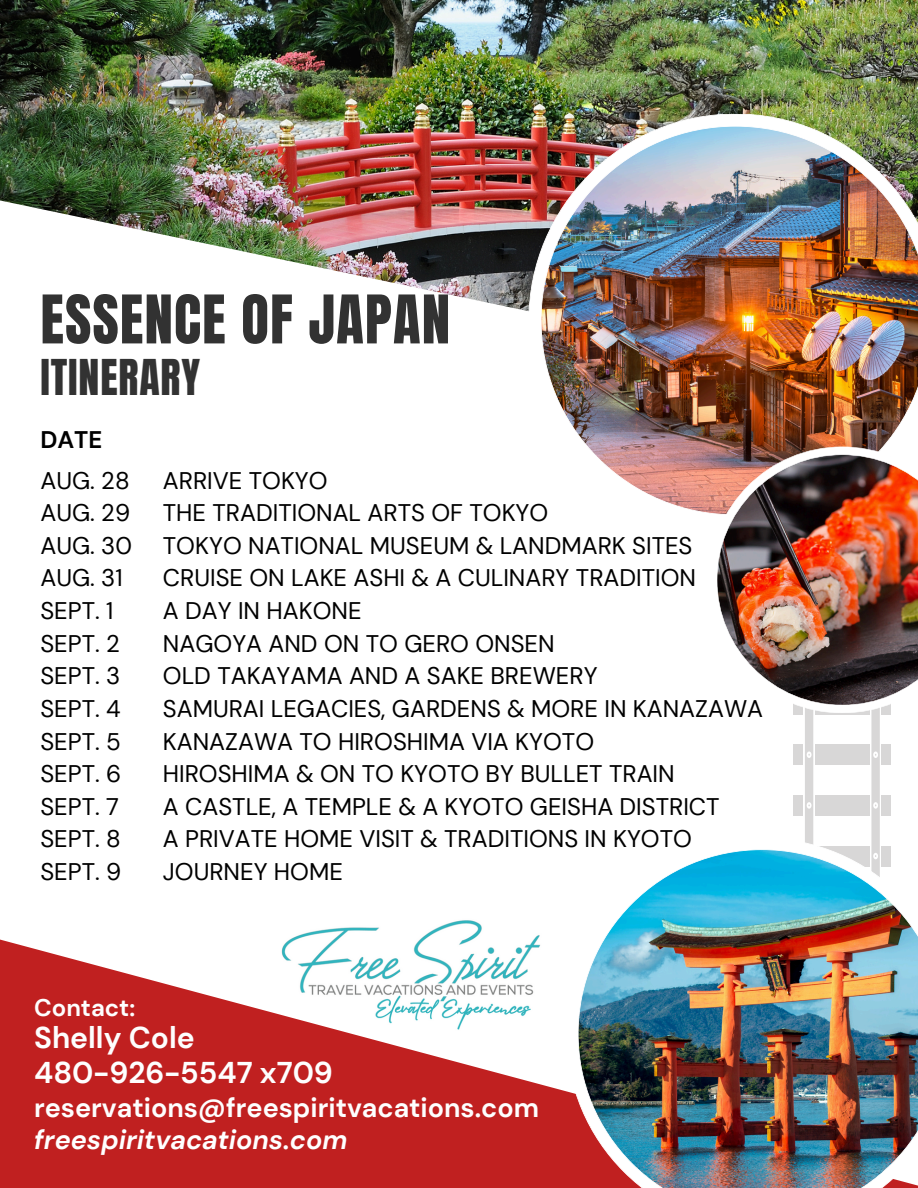
<style>
.page{position:relative;width:918px;height:1188px;background:#fff}
.page>*{position:absolute;margin:0;border:0;box-sizing:border-box;transform-origin:0 0}
.t1{font:57px "Anton";letter-spacing:.02em;color:#323232}
.t2{font:42px "Anton";letter-spacing:.02em;color:#323232}
.t3{font:700 30px/34.8px "DM Sans";color:#fefefe}
.t4{font:700 27px "DM Sans";color:#fefefe}
.t5{font:italic 700 27px "DM Sans";color:#fff}
.t6{font:24px "DM Sans";color:#000}
.t7{font:700 24px "DM Sans";color:#fefefe}
.t8{font:700 24px "DM Sans";color:#000}
</style>
<div class="page">
<img style="left:0;top:0;width:918px;height:311px">
<div style="left:882px;top:694px;width:9px;height:20px;background:#d8d7d7"></div>
<div style="left:882px;top:745px;width:9px;height:20px;background:#d8d7d7"></div>
<div style="left:882px;top:795px;width:9px;height:21px;background:#d8d7d7"></div>
<svg style="left:871px;top:16px;width:9px;height:822px;background:#aeb49f"></svg>
<div style="left:794px;top:694px;width:9px;height:20px;background:#d8d7d7"></div>
<div style="left:794px;top:745px;width:9px;height:20px;background:#d8d7d7"></div>
<div style="left:794px;top:795px;width:9px;height:21px;background:#d8d7d7"></div>
<svg style="left:805px;top:16px;width:8px;height:822px;background:#adb799"></svg>
<div style="left:815px;top:694px;width:55px;height:20px;background:#d8d7d7"></div>
<div style="left:815px;top:745px;width:55px;height:20px;background:#d8d7d7"></div>
<div style="left:815px;top:795px;width:55px;height:21px;background:#d8d7d7"></div>
<svg style="left:0;top:920px;width:566px;height:268px;fill:#c02020"></svg>
<img style="left:566px;top:838px;width:352px;height:350px">
<img style="left:528px;top:114px;width:390px;height:399px">
<img style="left:709px;top:447px;width:209px;height:266px">
<p class="t1" style="left:40px;top:279px;width:411px">ESSENCE OF JAPAN</p>
<p class="t2" style="left:40px;top:347px;width:161px">ITINERARY</p>
<p class="t8" style="left:40px;top:424px;width:63px">DATE</p>
<h1 class="t6" style="left:40px;top:465px;width:91px">AUG. 28</h1>
<h2 class="t6" style="left:40px;top:497px;width:91px">AUG. 29</h2>
<h5 class="t6" style="left:40px;top:530px;width:93px">AUG. 30</h5>
<p class="t6" style="left:40px;top:563px;width:84px">AUG. 31</p>
<p class="t6" style="left:40px;top:595px;width:75px">SEPT. 1</p>
<p class="t6" style="left:40px;top:628px;width:81px">SEPT. 2</p>
<p class="t6" style="left:40px;top:661px;width:81px">SEPT. 3</p>
<p class="t6" style="left:40px;top:693px;width:82px">SEPT. 4</p>
<p class="t6" style="left:40px;top:726px;width:82px">SEPT. 5</p>
<p class="t6" style="left:40px;top:758px;width:82px">SEPT. 6</p>
<p class="t6" style="left:40px;top:791px;width:80px">SEPT. 7</p>
<p class="t6" style="left:40px;top:824px;width:82px">SEPT. 8</p>
<p class="t6" style="left:40px;top:856px;width:82px">SEPT. 9</p>
<p class="t6" style="left:163px;top:465px;width:166px">ARRIVE TOKYO</p>
<p class="t6" style="left:163px;top:497px;width:387px">THE TRADITIONAL ARTS OF TOKYO</p>
<p class="t6" style="left:163px;top:530px;width:531px">TOKYO NATIONAL MUSEUM &amp; LANDMARK SITES</p>
<p class="t6" style="left:163px;top:563px;width:535px">CRUISE ON LAKE ASHI &amp; A CULINARY TRADITION</p>
<p class="t6" style="left:163px;top:595px;width:200px">A DAY IN HAKONE</p>
<p class="t6" style="left:163px;top:628px;width:393px">NAGOYA AND ON TO GERO ONSEN</p>
<p class="t6" style="left:163px;top:661px;width:436px">OLD TAKAYAMA AND A SAKE BREWERY</p>
<p class="t6" style="left:163px;top:693px;width:602px">SAMURAI LEGACIES, GARDENS &amp; MORE IN KANAZAWA</p>
<p class="t6" style="left:163px;top:726px;width:433px">KANAZAWA TO HIROSHIMA VIA KYOTO</p>
<p class="t6" style="left:163px;top:758px;width:513px">HIROSHIMA &amp; ON TO KYOTO BY BULLET TRAIN</p>
<p class="t6" style="left:163px;top:791px;width:558px">A CASTLE, A TEMPLE &amp; A KYOTO GEISHA DISTRICT</p>
<p class="t6" style="left:163px;top:824px;width:531px">A PRIVATE HOME VISIT &amp; TRADITIONS IN KYOTO</p>
<p class="t6" style="left:163px;top:856px;width:182px">JOURNEY HOME</p>
<p class="t7" style="left:34px;top:992px;width:103px">Contact:</p>
<p class="t3" style="left:34px;top:1020px;width:300px">Shelly Cole<br>480-926-5547 x709</p>
<p class="t4" style="left:34px;top:1091px;width:506px">reservations@freespiritvacations.com</p>
<p class="t5" style="left:34px;top:1122px;width:315px">freespiritvacations.com</p>
</div>
